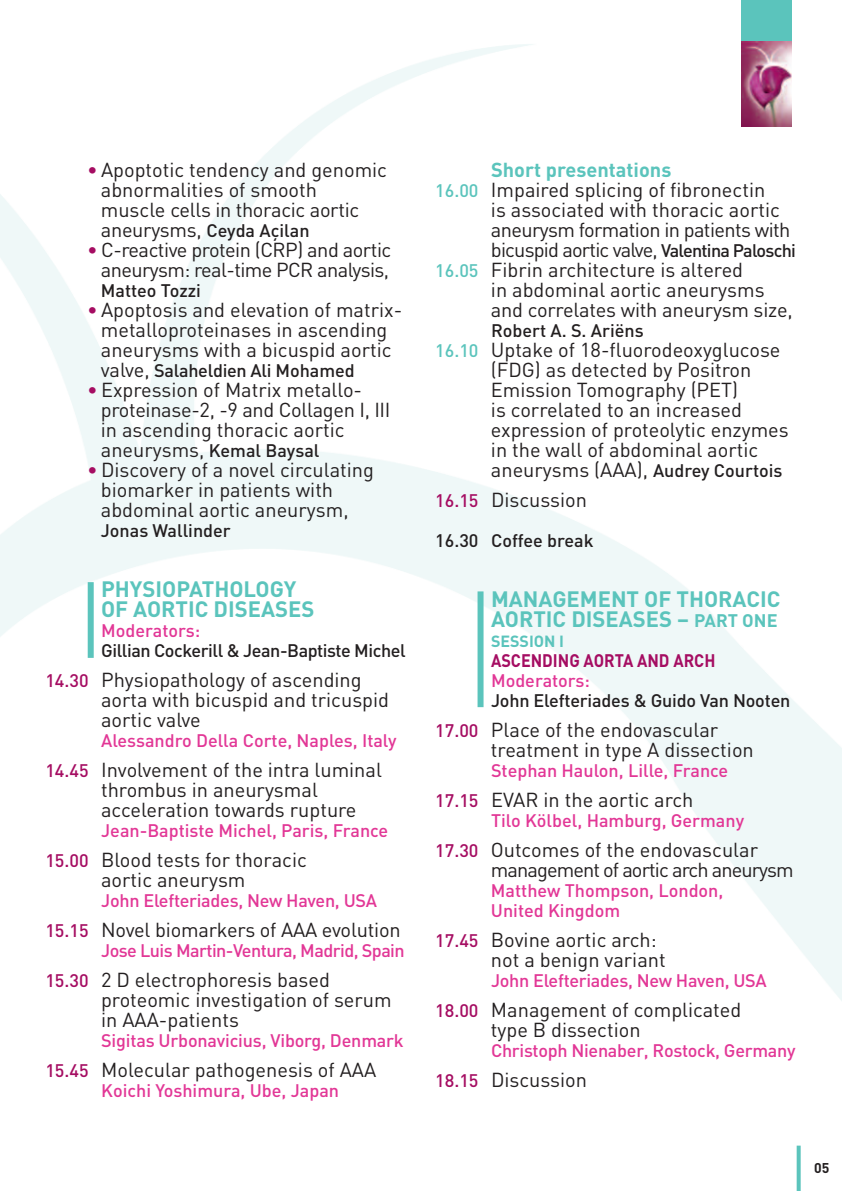
<style>
.page{position:relative;width:842px;height:1191px;background:#fff}
.page>*{position:absolute;margin:0;border:0;box-sizing:border-box;transform-origin:0 0}
.t1{font:700 22px/20px "DIN";color:#5bc4bc}
.t2{font:20px/20px "DIN";color:#231f20}
.t3{font:20px/20px "DIN";letter-spacing:-.03em;color:#231f20;text-align:center}
.t4{font:20px/20px "DIN";letter-spacing:-.045em;color:#231f20}
.t5{font:20px "DIN";letter-spacing:-.04em;color:#231f20}
.t6{font:700 20px "DIN";color:#5bc4bc}
.t7{font:500 18px/20px "DIN";letter-spacing:-.01em;color:#e23796}
.t8{font:500 18px "DIN";letter-spacing:-.01em;color:#231f20}
.t9{font:500 18px "DIN";letter-spacing:-.03em;color:#e23796}
.t10{font:700 18px "DIN";color:#a50d62;scale:.9 1}
.t11{font:700 16px "DIN";color:#5bc4bc}
.t12{font:700 14px "DIN";color:#231f20}
.s1{color:#a50d62}
.s2{font-weight:400;font-size:20px}
.s3{font-weight:500;font-size:18px;color:#a50d62}
.s4{font-weight:500;font-size:18px;color:#5bc4bc}
.s5{font-weight:500;font-size:18px}
.s6{font-size:18px}
</style>
<div class="page">
<img style="left:0;top:44px;width:842px;height:1147px">
<div style="left:741px;top:0;width:51px;height:126px;background:#5bc4bc"></div>
<svg style="left:797px;top:1145px;width:4px;height:46px"></svg>
<div style="left:88px;top:582px;width:6px;height:76px;background:#5bc4bc"></div>
<div style="left:477px;top:591px;width:6px;height:116px;background:#5bc4bc"></div>
<img style="left:741px;top:42px;width:51px;height:84px">
<p class="t2" style="left:101px;top:160px;width:288px;text-indent:-14px"><span class="s1">•</span> Apoptotic tendency and genomic abnormalities of smooth<br>muscle cells in thoracic aortic</p>
<p class="t8" style="left:101px;top:220px;width:210px"><span class="s2">aneurysms,</span> Ceyda Açilan</p>
<p class="t3" style="left:87px;top:240px;width:306px"><span class="s1">•</span> C-reactive protein (CRP) and aortic aneurysm: real-time PCR analysis,</p>
<p class="t8" style="left:101px;top:280px;width:102px">Matteo Tozzi</p>
<p class="t2" style="left:87px;top:300px;width:317px;text-align:center"><span class="s1">•</span> Apoptosis and elevation of matrix&shy;metalloproteinases in ascending aneurysms with a bicuspid aortic</p>
<p class="t8" style="left:101px;top:360px;width:255px"><span class="s2">valve,</span> Salaheldien Ali Mohamed</p>
<p class="t2" style="left:101px;top:380px;width:291px;text-indent:-14px"><span class="s1">•</span> Expression of Matrix metallo&shy;proteinase-2, -9 and Collagen I, III in ascending thoracic aortic</p>
<p class="t8" style="left:101px;top:440px;width:220px"><span class="s2">aneurysms,</span> Kemal Baysal</p>
<p class="t2" style="left:101px;top:460px;width:275px;text-indent:-14px"><span class="s1">•</span> Discovery of a novel circulating biomarker in patients with abdominal aortic aneurysm,</p>
<p class="t8" style="left:101px;top:520px;width:131px">Jonas Wallinder</p>
<p class="t1" style="left:101px;top:579px;width:215px">PHYSIOPATHOLOGY<br>OF AORTIC DISEASES</p>
<p class="t7" style="left:101px;top:620px;width:100px">Moderators:</p>
<p class="t8" style="left:101px;top:640px;width:306px">Gillian Cockerill &amp; Jean-Baptiste Michel</p>
<p class="t2" style="left:101px;top:670px;width:289px;text-indent:-56px"><span class="s3">14.30</span> Physiopathology of ascending aorta with bicuspid and tricuspid aortic valve</p>
<p class="t7" style="left:101px;top:730px;width:297px">Alessandro Della Corte, Naples, Italy</p>
<p class="t2" style="left:101px;top:760px;width:282px;text-indent:-56px"><span class="s3">14.45</span> Involvement of the intra luminal thrombus in aneurysmal acceleration towards rupture</p>
<p class="t7" style="left:101px;top:820px;width:289px">Jean-Baptiste Michel, Paris, France</p>
<p class="t2" style="left:45px;top:850px;width:263px;text-align:center"><span class="s3">15.00</span> Blood tests for thoracic aortic aneurysm</p>
<p class="t7" style="left:101px;top:890px;width:277px">John Elefteriades, New Haven, USA</p>
<p class="t2" style="left:45px;top:920px;width:357px"><span class="s3">15.15</span> Novel biomarkers of AAA evolution</p>
<p class="t9" style="left:101px;top:940px;width:305px">Jose Luis Martin-Ventura, Madrid, Spain</p>
<p class="t2" style="left:101px;top:970px;width:292px;text-indent:-56px"><span class="s3">15.30</span> 2 D electrophoresis based proteomic investigation of serum in AAA-patients</p>
<p class="t7" style="left:101px;top:1030px;width:304px">Sigitas Urbonavicius, Viborg, Denmark</p>
<p class="t2" style="left:45px;top:1060px;width:332px"><span class="s3">15.45</span> Molecular pathogenesis of AAA</p>
<p class="t7" style="left:101px;top:1080px;width:239px">Koichi Yoshimura, Ube, Japan</p>
<p class="t6" style="left:491px;top:158px;width:182px">Short presentations</p>
<p class="t2" style="left:435px;top:180px;width:332px"><span class="s4">16.00</span> Impaired splicing of fibronectin</p>
<p class="t2" style="left:491px;top:200px;width:290px">is associated with thoracic aortic</p>
<p class="t3" style="left:491px;top:220px;width:301px">aneurysm formation in patients with</p>
<p class="t5" style="left:491px;top:238px;width:307px">bicuspid aortic valve, <span class="s5">Valentina Paloschi</span></p>
<p class="t2" style="left:435px;top:260px;width:309px"><span class="s4">16.05</span> Fibrin architecture is altered</p>
<p class="t2" style="left:491px;top:280px;width:275px">in abdominal aortic aneurysms</p>
<p class="t2" style="left:491px;top:300px;width:303px">and correlates with aneurysm size,</p>
<p class="t8" style="left:491px;top:320px;width:154px">Robert A. S. Ariëns</p>
<p class="t2" style="left:491px;top:340px;width:299px;text-indent:-56px"><span class="s4">16.10</span> Uptake of 18-fluorodeoxyglucose (FDG) as detected by Positron<br>Emission Tomography (PET)<br>is correlated to an increased expression of proteolytic enzymes in the wall of abdominal aortic aneurysms (AAA), <span class="s5">Audrey Courtois</span></p>
<p class="t2" style="left:435px;top:490px;width:153px"><span class="s3">16.15</span> Discussion</p>
<p class="t8" style="left:435px;top:530px;width:160px">16.30 Coffee break</p>
<p class="t1" style="left:491px;top:589px;width:291px">MANAGEMENT OF THORACIC<br>AORTIC DISEASES – <span class="s6">PART ONE</span></p>
<p class="t11" style="left:491px;top:632px;width:75px">SESSION I</p>
<p class="t10" style="left:491px;top:650px;width:251px">ASCENDING AORTA AND ARCH</p>
<p class="t7" style="left:491px;top:670px;width:100px">Moderators:</p>
<p class="t8" style="left:491px;top:690px;width:301px">John Elefteriades &amp; Guido Van Nooten</p>
<p class="t2" style="left:491px;top:720px;width:264px;text-indent:-56px"><span class="s3">17.00</span> Place of the endovascular treatment in type A dissection</p>
<p class="t7" style="left:491px;top:760px;width:239px">Stephan Haulon, Lille, France</p>
<p class="t2" style="left:435px;top:790px;width:260px"><span class="s3">17.15</span> EVAR in the aortic arch</p>
<p class="t7" style="left:491px;top:810px;width:255px">Tilo Kölbel, Hamburg, Germany</p>
<p class="t4" style="left:491px;top:840px;width:304px;text-indent:-56px"><span class="s3">17.30</span> Outcomes of the endovascular management of aortic arch aneurysm</p>
<p class="t7" style="left:491px;top:880px;width:234px">Matthew Thompson, London,<br>United Kingdom</p>
<p class="t2" style="left:491px;top:930px;width:176px;text-indent:-56px"><span class="s3">17.45</span> Bovine aortic arch: not a benign variant</p>
<p class="t7" style="left:491px;top:970px;width:277px">John Elefteriades, New Haven, USA</p>
<p class="t2" style="left:491px;top:1000px;width:252px;text-indent:-56px"><span class="s3">18.00</span> Management of complicated type B dissection</p>
<p class="t7" style="left:491px;top:1040px;width:306px">Christoph Nienaber, Rostock, Germany</p>
<p class="t2" style="left:435px;top:1070px;width:153px"><span class="s3">18.15</span> Discussion</p>
<p class="t12" style="left:814px;top:1159px;width:17px">05</p>
</div>
